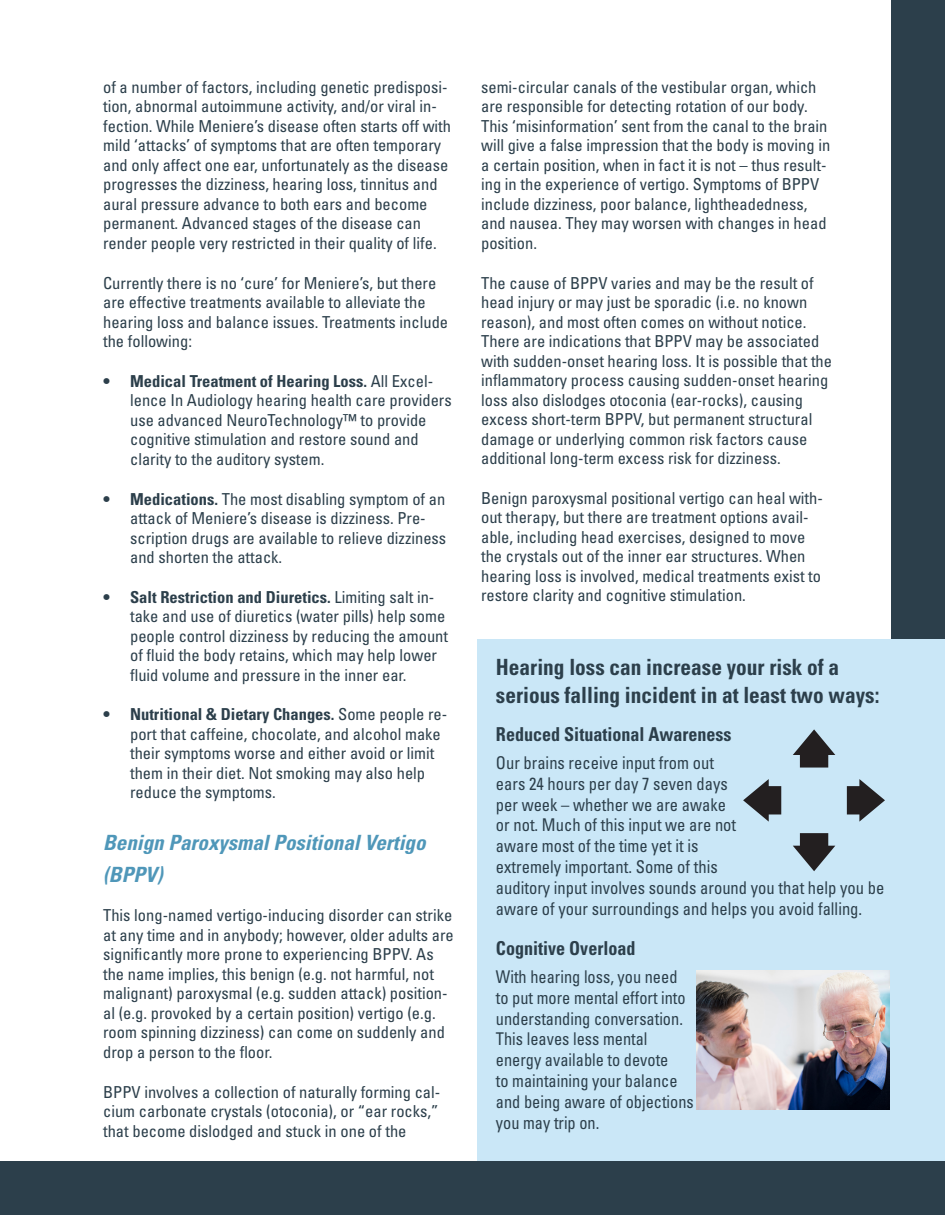
<style>
.page{position:relative;width:945px;height:1215px;background:#fff}
.page>*{position:absolute;margin:0;border:0;box-sizing:border-box;transform-origin:0 0}
.t1{font:700 condensed 22.35px/28.8px "Univers LT Std";color:#2c3f4b;scale:.95 1}
.t2{font:italic 700 condensed 21px/31.5px "Univers LT Std";color:#4f97b9}
.t3{font:700 condensed 19.2px "Univers LT Std";color:#2c3f4b;scale:.94 1}
.t4{font:condensed 17.55px/20.7px "Univers LT Std";color:#2c3f4b;scale:.94 1}
.t5{font:condensed 17.55px "Univers LT Std";color:#2c3f4b;scale:.93 1}
.t6{font:condensed 16.5px/19.5px "Univers LT Std";color:#2c3f4b}
.s1{font-weight:700}
</style>
<div class="page">
<div style="left:891px;top:0;width:54px;height:1174px;background:#2c3f4b"></div>
<div style="left:0;top:1161px;width:945px;height:54px;background:#2c3f4b"></div>
<div style="left:478px;top:640px;width:467px;height:521px;background:#cae7f7"></div>
<img style="left:696px;top:971px;width:193px;height:139px">
<svg style="left:847px;top:779px;width:38px;height:43px"></svg>
<svg style="left:743px;top:779px;width:38px;height:43px"></svg>
<svg style="left:793px;top:833px;width:42px;height:38px"></svg>
<svg style="left:793px;top:729px;width:42px;height:39px"></svg>
<p class="t6" style="left:103px;top:77px;width:349px">of a number of factors, including genetic predisposi&shy;tion, abnormal autoimmune activity, and/or viral in&shy;fection. While Meniere’s disease often starts off with mild ‘attacks’ of symptoms that are often temporary and only affect one ear, unfortunately as the disease progresses the dizziness, hearing loss, tinnitus and aural pressure advance to both ears and become permanent. Advanced stages of the disease can render people very restricted in their quality of life.</p>
<p class="t6" style="left:103px;top:273px;width:347px">Currently there is no ‘cure’ for Meniere’s, but there are effective treatments available to alleviate the hearing loss and balance issues. Treatments include the following:</p>
<p class="t6" style="left:130px;top:371px;width:323px;text-indent:-27px"><span class="s1">• Medical Treatment of Hearing Loss.</span> All Excel&shy;lence In Audiology hearing health care providers use advanced NeuroTechnology™ to provide cognitive stimulation and restore sound and clarity to the auditory system.</p>
<p class="t6" style="left:130px;top:489px;width:318px;text-indent:-27px"><span class="s1">• Medications.</span> The most disabling symptom of an attack of Meniere’s disease is dizziness. Pre&shy;scription drugs are available to relieve dizziness and shorten the attack.</p>
<p class="t6" style="left:130px;top:587px;width:320px;text-indent:-27px"><span class="s1">• Salt Restriction and Diuretics.</span> Limiting salt in&shy;take and use of diuretics (water pills) help some people control dizziness by reducing the amount of fluid the body retains, which may help lower fluid volume and pressure in the inner ear.</p>
<p class="t6" style="left:130px;top:705px;width:319px;text-indent:-27px"><span class="s1">• Nutritional &amp; Dietary Changes.</span> Some people re&shy;port that caffeine, chocolate, and alcohol make their symptoms worse and either avoid or limit them in their diet. Not smoking may also help reduce the symptoms.</p>
<p class="t2" style="left:103px;top:827px;width:324px">Benign Paroxysmal Positional Vertigo (BPPV)</p>
<p class="t6" style="left:103px;top:905px;width:352px">This long-named vertigo-inducing disorder can strike at any time and in anybody; however, older adults are significantly more prone to experiencing BPPV. As the name implies, this benign (e.g. not harmful, not malignant) paroxysmal (e.g. sudden attack) position&shy;al (e.g. provoked by a certain position) vertigo (e.g. room spinning dizziness) can come on suddenly and drop a person to the floor.</p>
<p class="t6" style="left:103px;top:1082px;width:339px;text-align:justify">BPPV involves a collection of naturally forming cal&shy;cium carbonate crystals (otoconia), or “ear rocks,” that become dislodged and stuck in one of the</p>
<p class="t6" style="left:481px;top:77px;width:351px">semi-circular canals of the vestibular organ, which are responsible for detecting rotation of our body.<br>This ‘misinformation’ sent from the canal to the brain will give a false impression that the body is moving in a certain position, when in fact it is not – thus result&shy;ing in the experience of vertigo. Symptoms of BPPV include dizziness, poor balance, lightheadedness, and nausea. They may worsen with changes in head position.</p>
<p class="t6" style="left:481px;top:273px;width:352px">The cause of BPPV varies and may be the result of head injury or may just be sporadic (i.e. no known reason), and most often comes on without notice.<br>There are indications that BPPV may be associated with sudden-onset hearing loss. It is possible that the inflammatory process causing sudden-onset hearing loss also dislodges otoconia (ear-rocks), causing excess short-term BPPV, but permanent structural damage or underlying common risk factors cause additional long-term excess risk for dizziness.</p>
<p class="t6" style="left:481px;top:488px;width:343px">Benign paroxysmal positional vertigo can heal with&shy;out therapy, but there are treatment options avail&shy;able, including head exercises, designed to move the crystals out of the inner ear structures. When hearing loss is involved, medical treatments exist to restore clarity and cognitive stimulation.</p>
<p class="t1" style="left:496px;top:652px;width:405px">Hearing loss can increase your risk of a serious falling incident in at least two ways:</p>
<p class="t3" style="left:496px;top:723px;width:252px">Reduced Situational Awareness</p>
<p class="t4" style="left:496px;top:752px;width:234px">Our brains receive input from out</p>
<p class="t4" style="left:496px;top:773px;width:248px">ears 24 hours per day 7 seven days</p>
<p class="t4" style="left:496px;top:794px;width:246px">per week – whether we are awake</p>
<p class="t4" style="left:496px;top:815px;width:257px">or not. Much of this input we are not</p>
<p class="t4" style="left:496px;top:835px;width:217px">aware most of the time yet it is</p>
<p class="t4" style="left:496px;top:856px;width:237px">extremely important. Some of this</p>
<p class="t4" style="left:496px;top:877px;width:415px">auditory input involves sounds around you that help you be aware of your surroundings and helps you avoid falling.</p>
<p class="t3" style="left:496px;top:937px;width:150px">Cognitive Overload</p>
<p class="t5" style="left:496px;top:966px;width:197px">With hearing loss, you need</p>
<p class="t5" style="left:496px;top:987px;width:206px">to put more mental effort into</p>
<p class="t5" style="left:496px;top:1007px;width:203px">understanding conversation.</p>
<p class="t5" style="left:496px;top:1028px;width:164px">This leaves less mental</p>
<p class="t5" style="left:496px;top:1049px;width:187px">energy available to devote</p>
<p class="t5" style="left:496px;top:1070px;width:197px">to maintaining your balance</p>
<p class="t5" style="left:496px;top:1090px;width:214px">and being aware of objections</p>
<p class="t5" style="left:496px;top:1111px;width:113px">you may trip on.</p>
</div>
